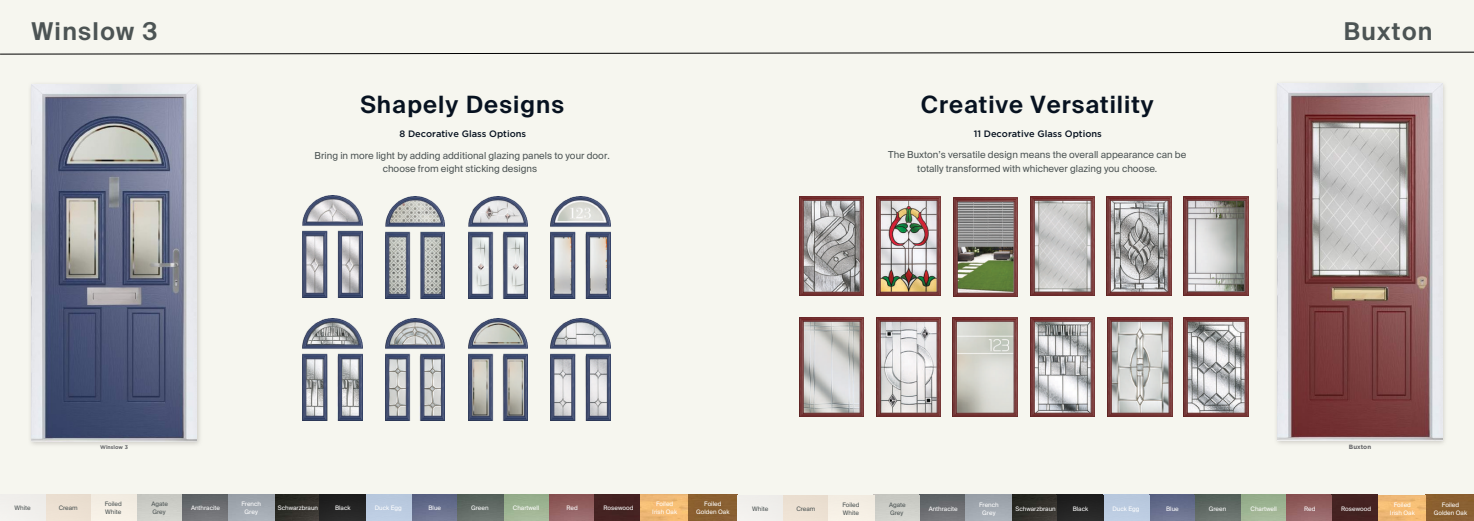
<style>
.page{position:relative;width:1474px;height:521px;background:#fff}
.page>*{position:absolute;margin:0;border:0;box-sizing:border-box;transform-origin:0 0}
.t1{font:600 24.5px "Suisse Intl";letter-spacing:.055em;color:#4c5454}
.t2{font:600 23.8px "Suisse Intl";letter-spacing:.04em;color:#071220}
.t3{font:9.62px/13.1px "Suisse Intl";color:#4c5454;text-align:center}
.t4{font:500 9.28px "Gotham";color:#071220}
.t5{font:6.12px/8.1px "Suisse Intl";color:#fff;text-align:center}
.t6{font:6.12px/8.1px "Suisse Intl";color:#4c5454}
.t7{font:700 6.12px "Gotham";color:#626366}
.t8{font:700 5.25px "Gotham";color:#626366}
</style>
<div class="page">
<div style="left:0;top:0;width:1473px;height:520px;background:#f6f6ef"></div>
<img style="left:30px;top:84px;width:170px;height:361px">
<img style="left:32px;top:84px;width:164px;height:357px">
<img style="left:385px;top:196px;width:60px;height:102px">
<img style="left:551px;top:196px;width:59px;height:102px">
<img style="left:468px;top:196px;width:60px;height:102px">
<img style="left:385px;top:318px;width:60px;height:102px">
<img style="left:302px;top:318px;width:60px;height:102px">
<img style="left:551px;top:318px;width:59px;height:102px">
<img style="left:468px;top:318px;width:60px;height:102px">
<img style="left:1277px;top:83px;width:165px;height:357px">
<img style="left:876px;top:196px;width:64px;height:99px">
<img style="left:1030px;top:196px;width:64px;height:99px">
<img style="left:1106px;top:196px;width:65px;height:99px">
<img style="left:1183px;top:196px;width:65px;height:99px">
<img style="left:799px;top:196px;width:65px;height:99px">
<img style="left:876px;top:317px;width:64px;height:99px">
<img style="left:952px;top:317px;width:65px;height:99px">
<img style="left:1107px;top:317px;width:64px;height:99px">
<img style="left:1030px;top:317px;width:64px;height:99px">
<img style="left:799px;top:317px;width:64px;height:99px">
<img style="left:1183px;top:317px;width:65px;height:99px">
<img style="left:302px;top:196px;width:60px;height:101px">
<img style="left:953px;top:197px;width:64px;height:99px">
<img style="left:34px;top:494px;width:1439px;height:26px">
<svg style="left:0;top:51px;width:1473px;height:4px"></svg>
<p class="t1" style="left:32px;top:16px;width:127px">Winslow 3</p>
<p class="t1" style="left:1343px;top:16px;width:90px">Buxton</p>
<p class="t2" style="left:360px;top:89px;width:205px">Shapely Designs</p>
<p class="t4" style="left:399px;top:130px;width:128px">8 Decorative Glass Options</p>
<h3 class="t2" style="left:921px;top:89px;width:234px">Creative Versatility</h3>
<h3 class="t4" style="left:973px;top:130px;width:130px">11 Decorative Glass Options</h3>
<h3 class="t3" style="left:314px;top:149px;width:296px">Bring in more light by adding additional glazing panels to your door. choose from eight sticking designs</h3>
<p class="t3" style="left:888px;top:148px;width:299px">The Buxton’s versatile design means the overall appearance can be totally transformed with whichever glazing you choose.</p>
<p class="t8" style="left:100px;top:445px;width:29px">Winslow 3</p>
<p class="t7" style="left:1348px;top:444px;width:24px">Buxton</p>
<p class="t6" style="left:15px;top:504px;width:18px">White</p>
<h3 class="t6" style="left:59px;top:504px;width:21px">Cream</h3>
<p class="t6" style="left:105px;top:499px;width:19px">Foiled<br>White</p>
<p class="t6" style="left:151px;top:499px;width:18px">Agate<br>Grey</p>
<h3 class="t5" style="left:191px;top:504px;width:31px">Anthracite</h3>
<p class="t5" style="left:241px;top:499px;width:21px">French<br>Grey</p>
<p class="t5" style="left:278px;top:504px;width:42px">Schwarzbraun</p>
<h3 class="t5" style="left:335px;top:504px;width:17px">Black</h3>
<p class="t5" style="left:375px;top:504px;width:28px">Duck Egg</p>
<p class="t5" style="left:428px;top:504px;width:14px">Blue</p>
<h3 class="t5" style="left:471px;top:504px;width:19px">Green</h3>
<p class="t5" style="left:513px;top:504px;width:28px">Chartwell</p>
<p class="t5" style="left:566px;top:504px;width:13px">Red</p>
<h3 class="t5" style="left:603px;top:504px;width:31px">Rosewood</h3>
<p class="t5" style="left:652px;top:499px;width:26px">Foiled<br>Irish Oak</p>
<p class="t5" style="left:696px;top:499px;width:35px">Foiled<br>Golden Oak</p>
<p class="t6" style="left:752px;top:504px;width:18px">White</p>
<p class="t6" style="left:796px;top:504px;width:21px">Cream</p>
<p class="t6" style="left:842px;top:500px;width:19px">Foiled<br>White</p>
<p class="t6" style="left:889px;top:500px;width:18px">Agate<br>Grey</p>
<h3 class="t5" style="left:928px;top:504px;width:31px">Anthracite</h3>
<p class="t5" style="left:979px;top:500px;width:21px">French<br>Grey</p>
<p class="t5" style="left:1015px;top:504px;width:42px">Schwarzbraun</p>
<p class="t5" style="left:1072px;top:504px;width:17px">Black</p>
<p class="t5" style="left:1112px;top:504px;width:28px">Duck Egg</p>
<p class="t5" style="left:1166px;top:504px;width:14px">Blue</p>
<p class="t5" style="left:1208px;top:504px;width:19px">Green</p>
<p class="t5" style="left:1250px;top:504px;width:28px">Chartwell</p>
<p class="t5" style="left:1304px;top:504px;width:13px">Red</p>
<p class="t5" style="left:1341px;top:504px;width:31px">Rosewood</p>
<p class="t5" style="left:1389px;top:500px;width:26px">Foiled<br>Irish Oak</p>
<p class="t5" style="left:1433px;top:500px;width:35px">Foiled<br>Golden Oak</p>
</div>
